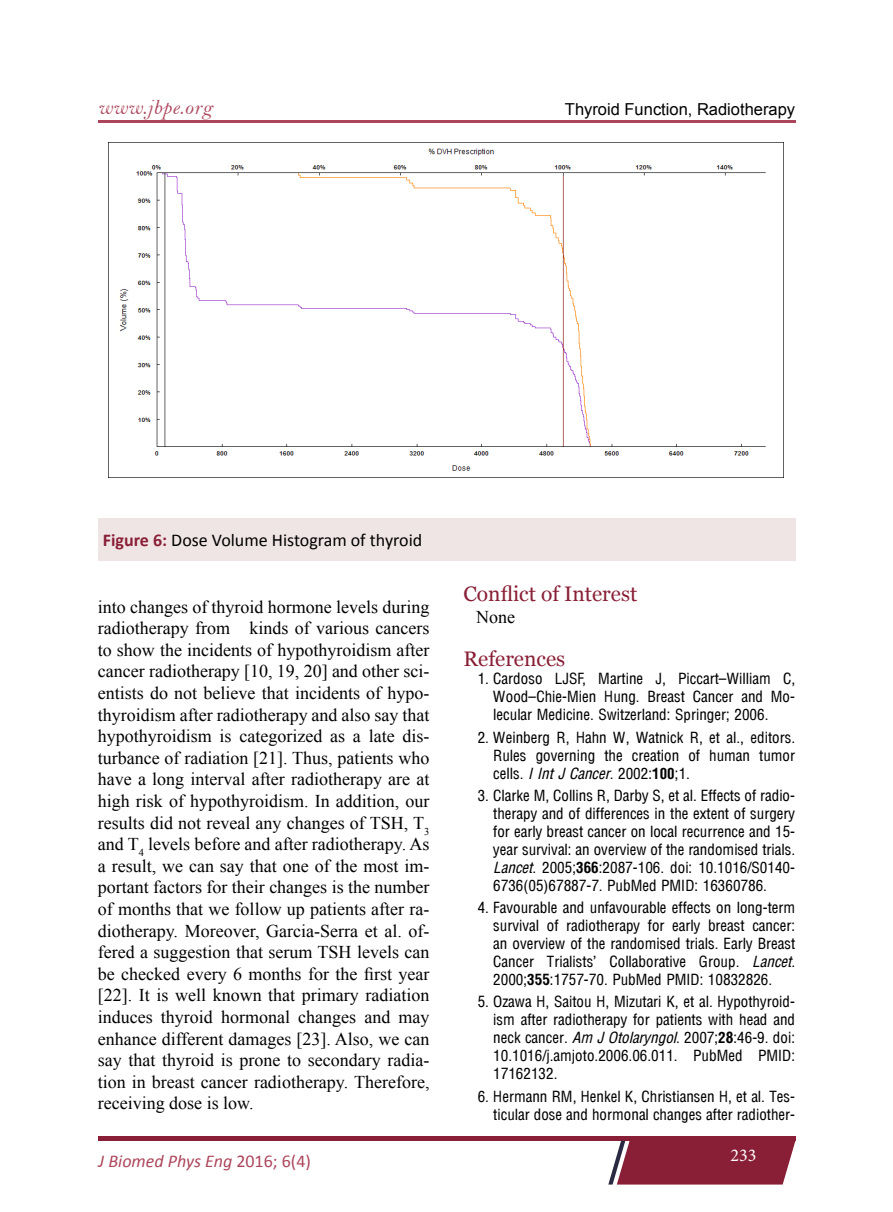
<style>
.page{position:relative;width:893px;height:1212px;background:#fff}
.page>*{position:absolute;margin:0;border:0;box-sizing:border-box;transform-origin:0 0}
.t1{font:21px "Georgia";color:#891f36}
.t2{font:21px "Bell MT Italic";letter-spacing:.03em;color:#ad465c}
.t3{font:18px/21.6px "Times New Roman";color:#000;text-align:justify}
.t4{font:18px "Calibri";color:#000}
.t5{font:italic 18px "Calibri";color:#ad465c}
.t6{font:18px "Minion Pro";color:#fff}
.t7{font:16.5px "Arial";color:#000}
.t8{font:15px/18px "Arena Condensed";color:#000;text-align:justify}
.s1{font-weight:700;color:#891f36}
.s2{font-style:normal}
.s3{font-style:italic}
.s4{font-weight:700}
</style>
<div class="page">
<div style="left:98px;top:1136px;width:697px;height:5px;background:#891f36"></div>
<svg style="left:608px;top:1141px;width:187px;height:43px;background:#913348"></svg>
<hr style="left:98px;top:120px;width:698px;height:2px;background:#ad465c">
<img style="left:109px;top:142px;width:674px;height:336px">
<div style="left:99px;top:518px;width:697px;height:43px;background:#f0e5e5"></div>
<h1 class="t2" style="left:98px;top:94px;width:116px">www.jbpe.org</h1>
<p class="t7" style="left:565px;top:98px;width:232px">Thyroid Function, Radiotherapy</p>
<p class="t4" style="left:103px;top:529px;width:321px"><span class="s1">Figure 6:</span> Dose Volume Histogram of thyroid</p>
<p class="t3" style="left:98px;top:595px;width:333px">into changes of thyroid hormone levels during radiotherapy from kinds of various cancers to show the incidents of hypothyroidism after cancer radiotherapy [10, 19, 20] and other sci&shy;entists do not believe that incidents of hypo&shy;thyroidism after radiotherapy and also say that hypothyroidism is categorized as a late dis&shy;turbance of radiation [21]. Thus, patients who have a long interval after radiotherapy are at high risk of hypothyroidism. In addition, our results did not reveal any changes of TSH, T<sub>3 </sub>and T<sub>4</sub> levels before and after radiotherapy. As a result, we can say that one of the most im&shy;portant factors for their changes is the number of months that we follow up patients after ra&shy;diotherapy. Moreover, Garcia-Serra et al. of&shy;fered a suggestion that serum TSH levels can be checked every 6 months for the first year [22]. It is well known that primary radiation induces thyroid hormonal changes and may enhance different damages [23]. Also, we can say that thyroid is prone to secondary radia&shy;tion in breast cancer radiotherapy. Therefore, receiving dose is low.</p>
<p class="t5" style="left:99px;top:1148px;width:214px">J Biomed Phys Eng <span class="s2">2016; 6(4)</span></p>
<h1 class="t1" style="left:463px;top:581px;width:175px">Conflict of Interest</h1>
<p class="t3" style="left:476px;top:606px;width:40px">None</p>
<h1 class="t1" style="left:463px;top:646px;width:103px">References</h1>
<p class="t8" style="left:493px;top:670px;width:303px;text-indent:-16px">1. Cardoso LJSF, Martine J, Piccart–William C, Wood–Chie-Mien Hung. Breast Cancer and Mo&shy;lecular Medicine. Switzerland: Springer; 2006.</p>
<p class="t8" style="left:493px;top:728px;width:303px;text-indent:-16px">2. Weinberg R, Hahn W, Watnick R, et al., editors.<br>Rules governing the creation of human tumor cells. <span class="s3">I Int J Cancer</span>. 2002:<span class="s4">100</span>;1.</p>
<p class="t8" style="left:493px;top:786px;width:303px;text-indent:-16px">3. Clarke M, Collins R, Darby S, et al. Effects of radio&shy;therapy and of differences in the extent of surgery for early breast cancer on local recurrence and 15- year survival: an overview of the randomised trials.<br><span class="s3">Lancet</span>. 2005;<span class="s4">366</span>:2087-106. doi: 10.1016/S0140- 6736(05)67887-7. PubMed PMID: 16360786.</p>
<p class="t8" style="left:493px;top:899px;width:303px;text-indent:-16px">4. Favourable and unfavourable effects on long-term survival of radiotherapy for early breast cancer: an overview of the randomised trials. Early Breast Cancer Trialists’ Collaborative Group. <span class="s3">Lancet</span>.<br>2000;<span class="s4">355</span>:1757-70. PubMed PMID: 10832826.</p>
<p class="t8" style="left:493px;top:993px;width:303px;text-indent:-16px">5. Ozawa H, Saitou H, Mizutari K, et al. Hypothyroid&shy;ism after radiotherapy for patients with head and neck cancer. <span class="s3">Am J Otolaryngol</span>. 2007;<span class="s4">28</span>:46-9. doi:<br>10.1016/j.amjoto.2006.06.011. PubMed PMID:<br>17162132.</p>
<p class="t8" style="left:478px;top:1087px;width:319px;text-align:right">6. Hermann RM, Henkel K, Christiansen H, et al. Tes&shy;ticular dose and hormonal changes after radiother-</p>
<p class="t6" style="left:731px;top:1143px;width:27px">233</p>
</div>
